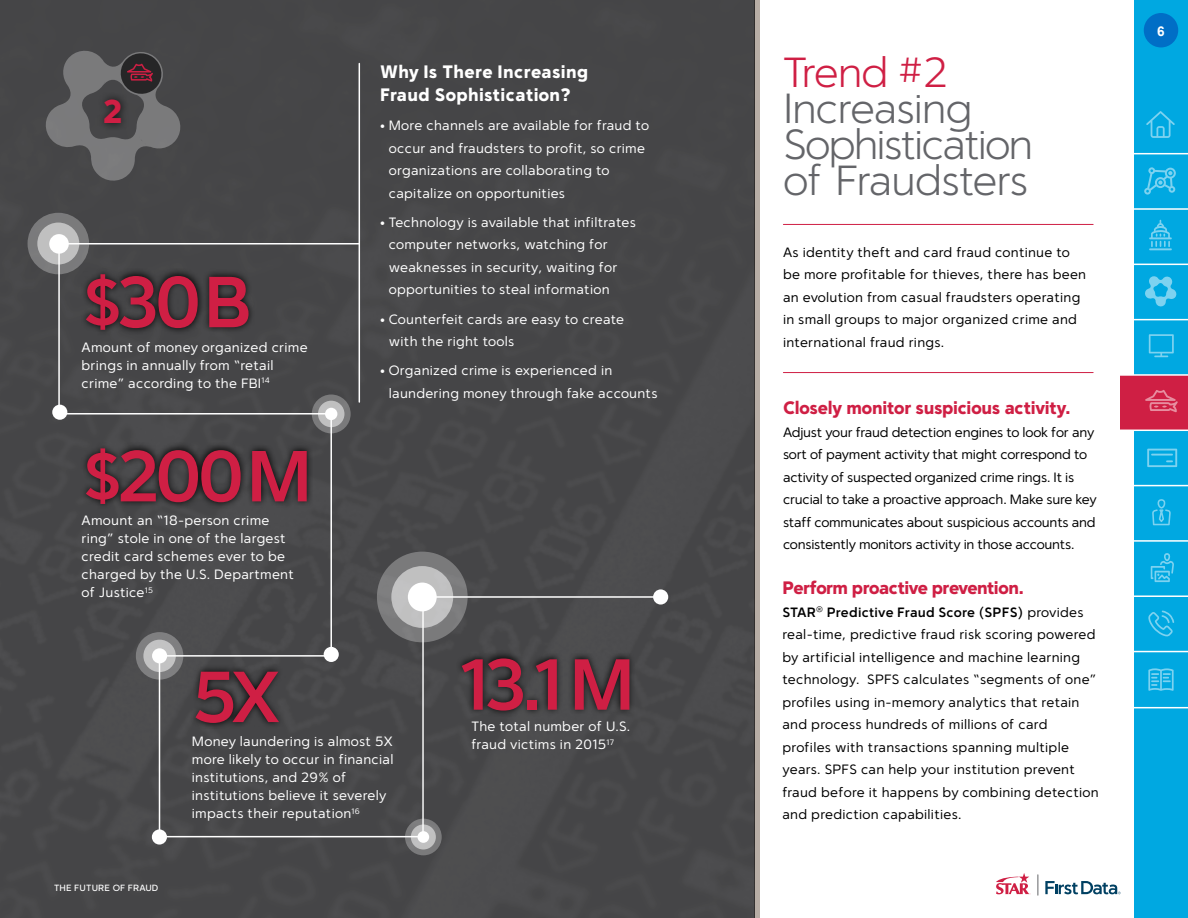
<style>
.page{position:relative;width:1188px;height:918px;background:#fff}
.page>*{position:absolute;margin:0;border:0;box-sizing:border-box;transform-origin:0 0}
.t1{font:700 72px "Simple Sans";letter-spacing:-.07em;color:#cf1f44}
.t2{font:300 42px/36px "Simple Sans";letter-spacing:-.05em;color:#646569}
.t3{font:300 42px "Simple Sans";letter-spacing:-.045em;color:#cf1f44}
.t4{font:900 33px "Simple Sans";color:#cf1f44}
.t5{font:900 18px "Simple Sans";letter-spacing:-.015em;color:#cf1f44}
.t6{font:900 18px/22.5px "Simple Sans";letter-spacing:.02em;color:#fff}
.t7{font:13.5px/18px "Simple Sans";letter-spacing:.02em;color:#fff}
.t8{font:13.5px/22.5px "Simple Sans";letter-spacing:.02em;color:#000}
.t9{font:13.5px/22.5px "Simple Sans";letter-spacing:-.015em;color:#000}
.t10{font:700 13.5px "Arial";color:#fff}
.t11{font:500 9px "Simple Sans";letter-spacing:.02em;color:#fff}
.t12{font:7.8px "Simple Sans";color:#fff}
.s1{font-weight:900}
.s2{font-weight:700}
</style>
<div class="page">
<div style="left:0;top:0;width:755px;height:918px;background:#434345"></div>
<div style="left:754px;top:0;width:6px;height:918px;background:#b7ada5"></div>
<hr style="left:783px;top:224px;width:310px;height:1px;background:#cf1f44">
<hr style="left:783px;top:372px;width:310px;height:1px;background:#cf1f44">
<hr style="left:58px;top:244px;width:2px;height:167px;background:#fff">
<hr style="left:330px;top:416px;width:2px;height:233px;background:#fff">
<hr style="left:159px;top:654px;width:1px;height:182px;background:#fff">
<hr style="left:422px;top:598px;width:2px;height:238px;background:#fff">
<hr style="left:359px;top:64px;width:1px;height:338px;background:#fff">
<hr style="left:59px;top:243px;width:300px;height:1px;background:#fff">
<hr style="left:60px;top:413px;width:271px;height:2px;background:#fff">
<hr style="left:163px;top:655px;width:167px;height:2px;background:#fff">
<hr style="left:422px;top:596px;width:239px;height:2px;background:#fff">
<hr style="left:160px;top:836px;width:263px;height:1px;background:#fff">
<div style="left:81px;top:441px;width:232px;height:69px;background:#000;opacity:.83"></div>
<div style="left:81px;top:267px;width:174px;height:69px;background:#000;opacity:.83"></div>
<div style="left:456px;top:649px;width:179px;height:69px;background:#000;opacity:.83"></div>
<div style="left:191px;top:665px;width:94px;height:64px;background:#000;opacity:.83"></div>
<div style="left:52px;top:405px;width:15px;height:15px;background:#fff;border-radius:50%"></div>
<div style="left:324px;top:647px;width:15px;height:15px;background:#fff;border-radius:50%"></div>
<div style="left:653px;top:589px;width:15px;height:16px;background:#fff;border-radius:50%"></div>
<div style="left:152px;top:829px;width:15px;height:16px;background:#fff;border-radius:50%"></div>
<svg style="left:28px;top:213px;width:61px;height:61px;background:#a3a3a4"></svg>
<svg style="left:312px;top:395px;width:39px;height:38px"></svg>
<svg style="left:136px;top:632px;width:47px;height:48px;background:#a6a6a7"></svg>
<svg style="left:405px;top:819px;width:37px;height:36px"></svg>
<svg style="left:377px;top:552px;width:91px;height:90px;background:#a3a3a3"></svg>
<svg style="left:45px;top:50px;width:136px;height:131px"></svg>
<div style="left:1134px;top:0;width:54px;height:918px;background:#00a8e1"></div>
<div style="left:1144px;top:13px;width:34px;height:34px;background:#006ec6;border-radius:50%"></div>
<svg style="left:1144px;top:167px;width:32px;height:28px"></svg>
<div style="left:1120px;top:375px;width:68px;height:55px;background:#cf1f44"></div>
<svg style="left:1145px;top:390px;width:33px;height:22px"></svg>
<hr style="left:1120px;top:208px;width:68px;height:2px;background:#fff">
<hr style="left:1120px;top:264px;width:68px;height:1px;background:#fff">
<hr style="left:1118px;top:153px;width:70px;height:1px;background:#fff">
<hr style="left:1120px;top:319px;width:68px;height:1px;background:#fff">
<hr style="left:1120px;top:374px;width:68px;height:2px;background:#fff">
<hr style="left:1120px;top:430px;width:68px;height:1px;background:#fff">
<hr style="left:1120px;top:485px;width:68px;height:1px;background:#fff">
<hr style="left:1120px;top:540px;width:68px;height:2px;background:#fff">
<hr style="left:1120px;top:595px;width:68px;height:2px;background:#fff">
<hr style="left:1120px;top:651px;width:68px;height:1px;background:#fff">
<hr style="left:1134px;top:707px;width:54px;height:1px;background:#fff">
<svg style="left:1151px;top:553px;width:23px;height:29px"></svg>
<svg style="left:1152px;top:499px;width:19px;height:26px"></svg>
<svg style="left:1149px;top:334px;width:25px;height:23px"></svg>
<svg style="left:1149px;top:220px;width:23px;height:27px"></svg>
<hr style="left:1149px;top:248px;width:23px;height:2px;background:#7dd2f0">
<svg style="left:1145px;top:276px;width:32px;height:31px"></svg>
<svg style="left:1146px;top:111px;width:29px;height:27px"></svg>
<svg style="left:1148px;top:611px;width:26px;height:25px"></svg>
<svg style="left:1147px;top:449px;width:30px;height:18px"></svg>
<svg style="left:1148px;top:668px;width:26px;height:23px"></svg>
<svg style="left:996px;top:873px;width:34px;height:21px"></svg>
<svg style="left:1038px;top:875px;width:1px;height:20px"></svg>
<svg style="left:1045px;top:881px;width:76px;height:13px"></svg>
<h3 class="t4" style="left:104px;top:92px;width:20px">2</h3>
<h1 class="t1" style="left:82px;top:259px;width:171px">$30 B</h1>
<p class="t7" style="left:82px;top:338px;width:228px">Amount of money organized crime brings in annually from “retail crime” according to the FBI<sup>14</sup></p>
<h1 class="t1" style="left:82px;top:433px;width:232px">$200 M</h1>
<p class="t7" style="left:82px;top:511px;width:214px">Amount an “18-person crime ring” stole in one of the largest credit card schemes ever to be charged by the U.S. Department of Justice<sup>15</sup></p>
<h3 class="t6" style="left:380px;top:61px;width:209px">Why Is There Increasing<br>Fraud Sophistication?</h3>
<p class="t7" style="left:389px;top:114px;width:262px;line-height:22.5px;text-indent:-9px"><span class="s1">•</span> More channels are available for fraud to occur and fraudsters to profit, so crime organizations are collaborating to capitalize on opportunities</p>
<p class="t7" style="left:389px;top:211px;width:249px;line-height:22.5px;text-indent:-9px"><span class="s1">•</span> Technology is available that infiltrates computer networks, watching for weaknesses in security, waiting for opportunities to steal information</p>
<p class="t7" style="left:389px;top:307px;width:237px;line-height:22.5px;text-indent:-9px"><span class="s1">•</span> Counterfeit cards are easy to create with the right tools</p>
<p class="t7" style="left:389px;top:359px;width:270px;line-height:22.5px;text-indent:-9px"><span class="s1">•</span> Organized crime is experienced in laundering money through fake accounts</p>
<p class="t11" style="left:54px;top:883px;width:106px">THE FUTURE OF FRAUD</p>
<h1 class="t1" style="left:459px;top:641px;width:178px">13.1 M</h1>
<h1 class="t1" style="left:192px;top:654px;width:91px">5X</h1>
<p class="t7" style="left:472px;top:717px;width:160px">The total number of U.S. fraud victims in 2015</p>
<p class="t7" style="left:192px;top:732px;width:202px">Money laundering is almost 5X</p>
<p class="t12" style="left:607px;top:737px;width:9px">17</p>
<p class="t7" style="left:192px;top:750px;width:203px">more likely to occur in financial institutions, and 29% of institutions believe it severely impacts their reputation<sup>16</sup></p>
<h2 class="t3" style="left:783px;top:47px;width:167px">Trend #2</h2>
<h2 class="t2" style="left:783px;top:89px;width:252px">Increasing<br>Sophistication of Fraudsters</h2>
<p class="t8" style="left:783px;top:240px;width:305px">As identity theft and card fraud continue to be more profitable for thieves, there has been an evolution from casual fraudsters operating in small groups to major organized crime and international fraud rings.</p>
<h3 class="t5" style="left:783px;top:397px;width:289px">Closely monitor suspicious activity.</h3>
<p class="t9" style="left:783px;top:420px;width:315px">Adjust your fraud detection engines to look for any sort of payment activity that might correspond to activity of suspected organized crime rings. It is crucial to take a proactive approach. Make sure key staff communicates about suspicious accounts and consistently monitors activity in those accounts.</p>
<h3 class="t5" style="left:782px;top:577px;width:243px">Perform proactive prevention.</h3>
<p class="t8" style="left:782px;top:600px;width:318px"><span class="s2">STAR</span><sup>®</sup> <span class="s2">Predictive Fraud Score (SPFS)</span> provides real-time, predictive fraud risk scoring powered by artificial intelligence and machine learning technology. SPFS calculates “segments of one” profiles using in-memory analytics that retain and process hundreds of millions of card profiles with transactions spanning multiple years. SPFS can help your institution prevent fraud before it happens by combining detection and prediction capabilities.</p>
<p class="t10" style="left:1157px;top:23px;width:9px">6</p>
</div>
